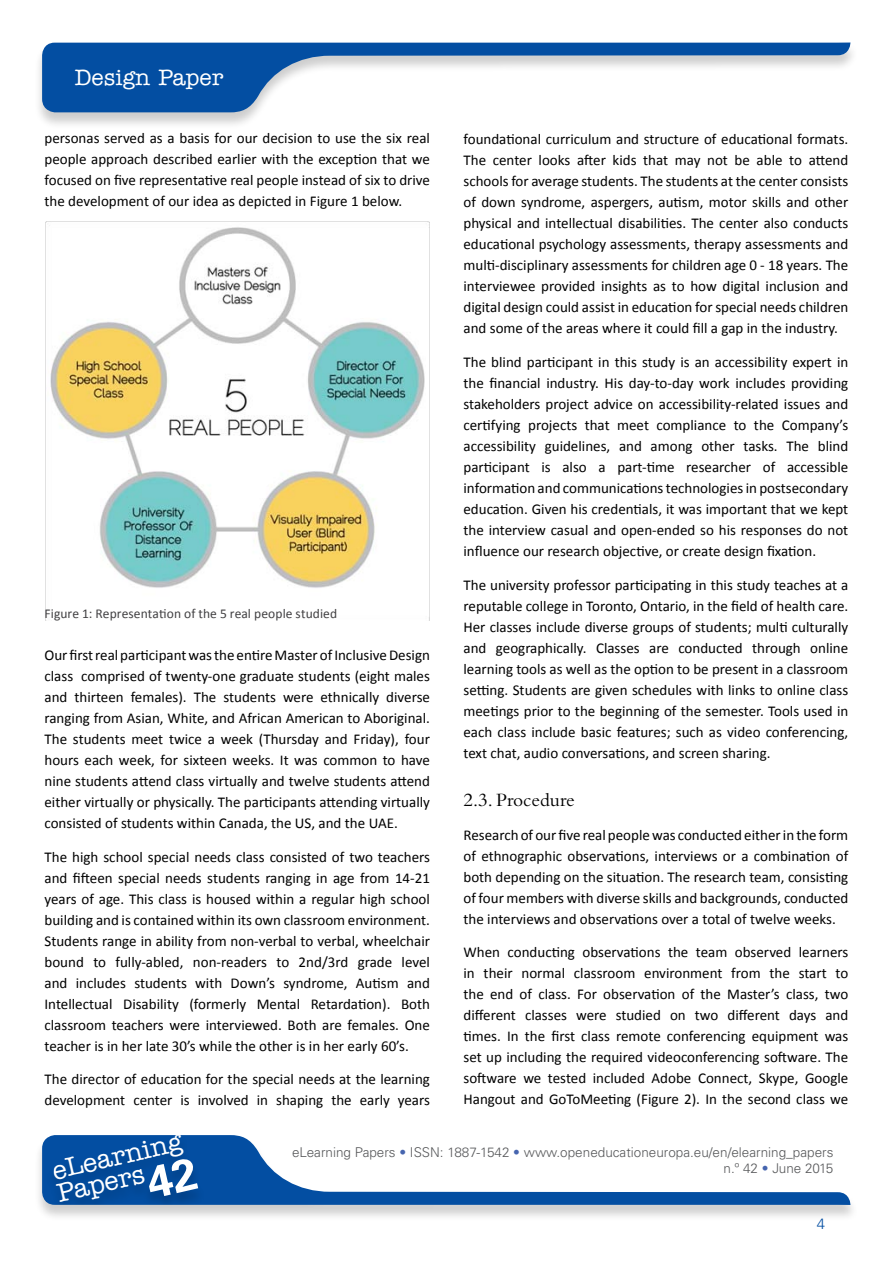
<style>
.page{position:relative;width:893px;height:1263px;background:#fff}
.page>*{position:absolute;margin:0;border:0;box-sizing:border-box;transform-origin:0 0}
.t1{font:500 26.25px/23.1px "American Typewriter Std";color:#fff}
.t2{font:500 22.5px "American Typewriter Std";color:#fff}
.t3{font:19.5px "Bembo Std";color:#000}
.t4{font:15px/21px "Calibri";color:#000;text-align:justify}
.t5{font:300 15px "Univers LT Std";color:#034ea2}
.t6{font:300 13.5px/16.2px "Univers LT Std";color:#58595b;text-align:right}
.t7{font:13.5px "Calibri";letter-spacing:.005em;color:#414042}
.s1{font-family:"Univers LT Std";font-weight:700;font-size:45px}
.s2{color:#4665af}
</style>
<div class="page">
<div style="left:33px;top:1135px;width:825px;height:87px;background:#000;opacity:.2"></div>
<svg style="left:42px;top:1135px;width:808px;height:70px"></svg>
<div style="left:46px;top:1135px;width:160px;height:70px;background:#024b9c"></div>
<div style="left:33px;top:42px;width:825px;height:87px;background:#000;opacity:.2"></div>
<svg style="left:42px;top:43px;width:808px;height:69px"></svg>
<img style="left:46px;top:221px;width:383px;height:400px">
<h2 class="t2" style="left:75px;top:65px;width:150px">Design Paper</h2>
<p class="t4" style="left:45px;top:128px;width:387px">personas served as a basis for our decision to use the six real people approach described earlier with the exception that we focused on five representative real people instead of six to drive the development of our idea as depicted in Figure 1 below.</p>
<p class="t7" style="left:45px;top:605px;width:294px">Figure 1: Representation of the 5 real people studied</p>
<p class="t4" style="left:45px;top:644px;width:387px">Our first real participant was the entire Master of Inclusive Design class comprised of twenty-one graduate students (eight males and thirteen females). The students were ethnically diverse ranging from Asian, White, and African American to Aboriginal.<br>The students meet twice a week (Thursday and Friday), four hours each week, for sixteen weeks. It was common to have nine students attend class virtually and twelve students attend either virtually or physically. The participants attending virtually consisted of students within Canada, the US, and the UAE.</p>
<p class="t4" style="left:45px;top:846px;width:387px">The high school special needs class consisted of two teachers and fifteen special needs students ranging in age from 14-21 years of age. This class is housed within a regular high school building and is contained within its own classroom environment.<br>Students range in ability from non-verbal to verbal, wheelchair bound to fully-abled, non-readers to 2nd/3rd grade level and includes students with Down’s syndrome, Autism and Intellectual Disability (formerly Mental Retardation). Both classroom teachers were interviewed. Both are females. One teacher is in her late 30’s while the other is in her early 60’s.</p>
<p class="t4" style="left:45px;top:1069px;width:387px">The director of education for the special needs at the learning development center is involved in shaping the early years</p>
<p class="t4" style="left:463px;top:129px;width:386px">foundational curriculum and structure of educational formats.<br>The center looks after kids that may not be able to attend schools for average students. The students at the center consists of down syndrome, aspergers, autism, motor skills and other physical and intellectual disabilities. The center also conducts educational psychology assessments, therapy assessments and multi-disciplinary assessments for children age 0 - 18 years. The interviewee provided insights as to how digital inclusion and digital design could assist in education for special needs children and some of the areas where it could fill a gap in the industry.</p>
<p class="t4" style="left:463px;top:351px;width:386px">The blind participant in this study is an accessibility expert in the financial industry. His day-to-day work includes providing stakeholders project advice on accessibility-related issues and certifying projects that meet compliance to the Company’s accessibility guidelines, and among other tasks. The blind participant is also a part-time researcher of accessible information and communications technologies in postsecondary education. Given his credentials, it was important that we kept the interview casual and open-ended so his responses do not influence our research objective, or create design fixation.</p>
<p class="t4" style="left:463px;top:574px;width:386px">The university professor participating in this study teaches at a reputable college in Toronto, Ontario, in the field of health care.<br>Her classes include diverse groups of students; multi culturally and geographically. Classes are conducted through online learning tools as well as the option to be present in a classroom setting. Students are given schedules with links to online class meetings prior to the beginning of the semester. Tools used in each class include basic features; such as video conferencing, text chat, audio conversations, and screen sharing.</p>
<h3 class="t3" style="left:463px;top:788px;width:113px">2.3. Procedure</h3>
<p class="t4" style="left:463px;top:824px;width:386px">Research of our five real people was conducted either in the form of ethnographic observations, interviews or a combination of both depending on the situation. The research team, consisting of four members with diverse skills and backgrounds, conducted the interviews and observations over a total of twelve weeks.</p>
<p class="t4" style="left:463px;top:942px;width:386px">When conducting observations the team observed learners in their normal classroom environment from the start to the end of class. For observation of the Master’s class, two different classes were studied on two different days and times. In the first class remote conferencing equipment was set up including the required videoconferencing software. The software we tested included Adobe Connect, Skype, Google Hangout and GoToMeeting (Figure 2). In the second class we</p>
<h1 class="t1" style="left:50px;top:1160px;width:141px;rotate:-13deg">eLearning<br>Papers<span class="s1">42</span></h1>
<p class="t6" style="left:292px;top:1144px;width:543px">eLearning Papers <span class="s2">•</span> ISSN: 1887-1542 <span class="s2">•</span> www.openeducationeuropa.eu/en/elearning_papers n.º 42 <span class="s2">•</span> June 2015</p>
<p class="t5" style="left:817px;top:1215px;width:10px">4</p>
</div>
